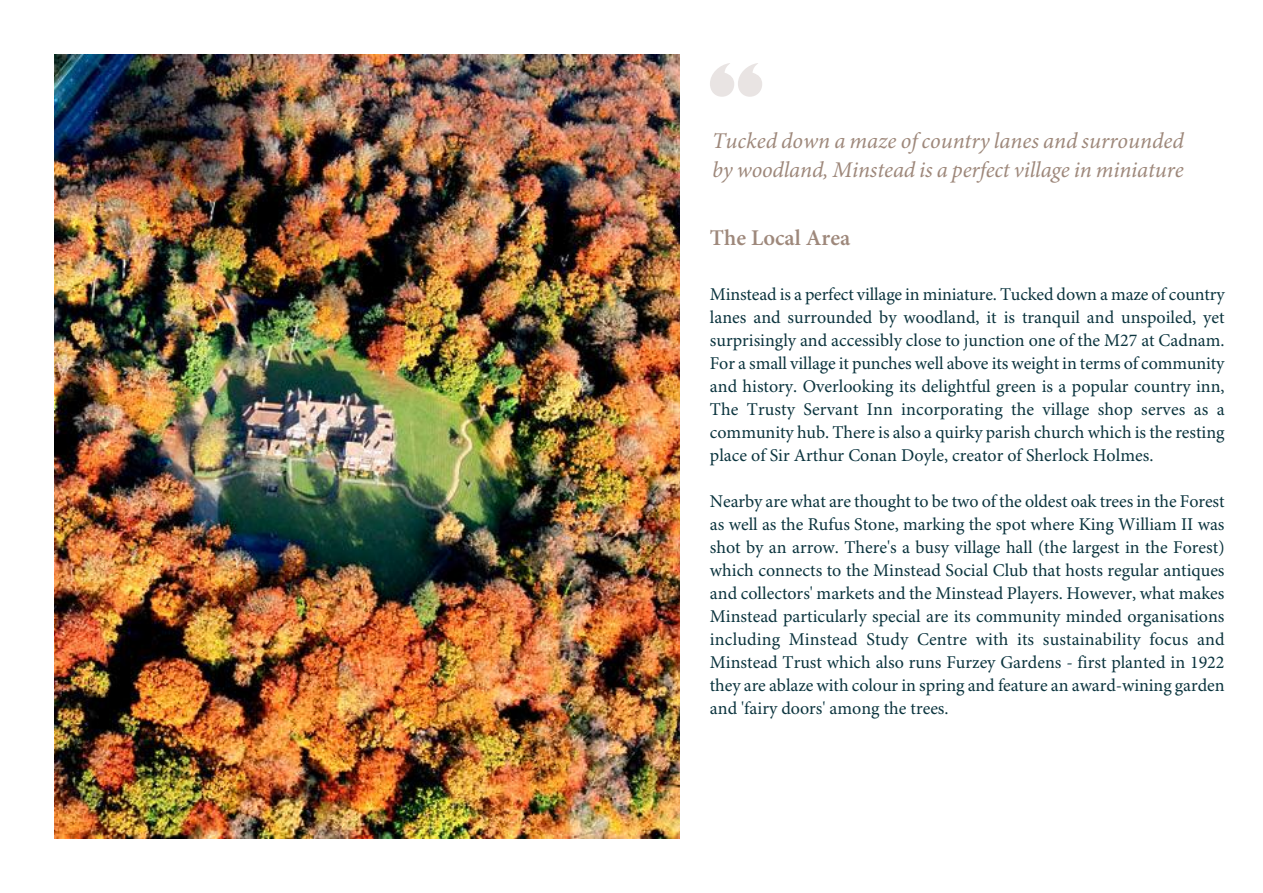
<style>
.page{position:relative;width:1263px;height:893px;background:#fff}
.page>*{position:absolute;margin:0;border:0;box-sizing:border-box;transform-origin:0 0}
.t1{font:italic 22.5px/28.8px "Minion Pro";letter-spacing:-.005em;color:#9e887b}
.t2{font:600 22.5px "Minion Pro";color:#9e887b}
.t3{font:18px/23px "Minion Pro";color:#0b343e;text-align:justify}
</style>
<div class="page">
<svg style="left:710px;top:63px;width:52px;height:34px"></svg>
<img style="left:54px;top:54px;width:625px;height:785px">
<p class="t1" style="left:712px;top:128px;width:473px">Tucked down a maze of country lanes and surrounded by woodland, Minstead is a perfect village in miniature</p>
<p class="t2" style="left:710px;top:229px;width:142px">The Local Area</p>
<p class="t3" style="left:710px;top:284px;width:516px">Minstead is a perfect village in miniature. Tucked down a maze of country lanes and surrounded by woodland, it is tranquil and unspoiled, yet surprisingly and accessibly close to junction one of the M27 at Cadnam.<br>For a small village it punches well above its weight in terms of community and history. Overlooking its delightful green is a popular country inn, The Trusty Servant Inn incorporating the village shop serves as a community hub. There is also a quirky parish church which is the resting place of Sir Arthur Conan Doyle, creator of Sherlock Holmes.</p>
<p class="t3" style="left:710px;top:491px;width:516px">Nearby are what are thought to be two of the oldest oak trees in the Forest as well as the Rufus Stone, marking the spot where King William II was shot by an arrow. There's a busy village hall (the largest in the Forest) which connects to the Minstead Social Club that hosts regular antiques and collectors' markets and the Minstead Players. However, what makes Minstead particularly special are its community minded organisations including Minstead Study Centre with its sustainability focus and Minstead Trust which also runs Furzey Gardens - first planted in 1922 they are ablaze with colour in spring and feature an award-wining garden and 'fairy doors' among the trees.</p>
</div>
